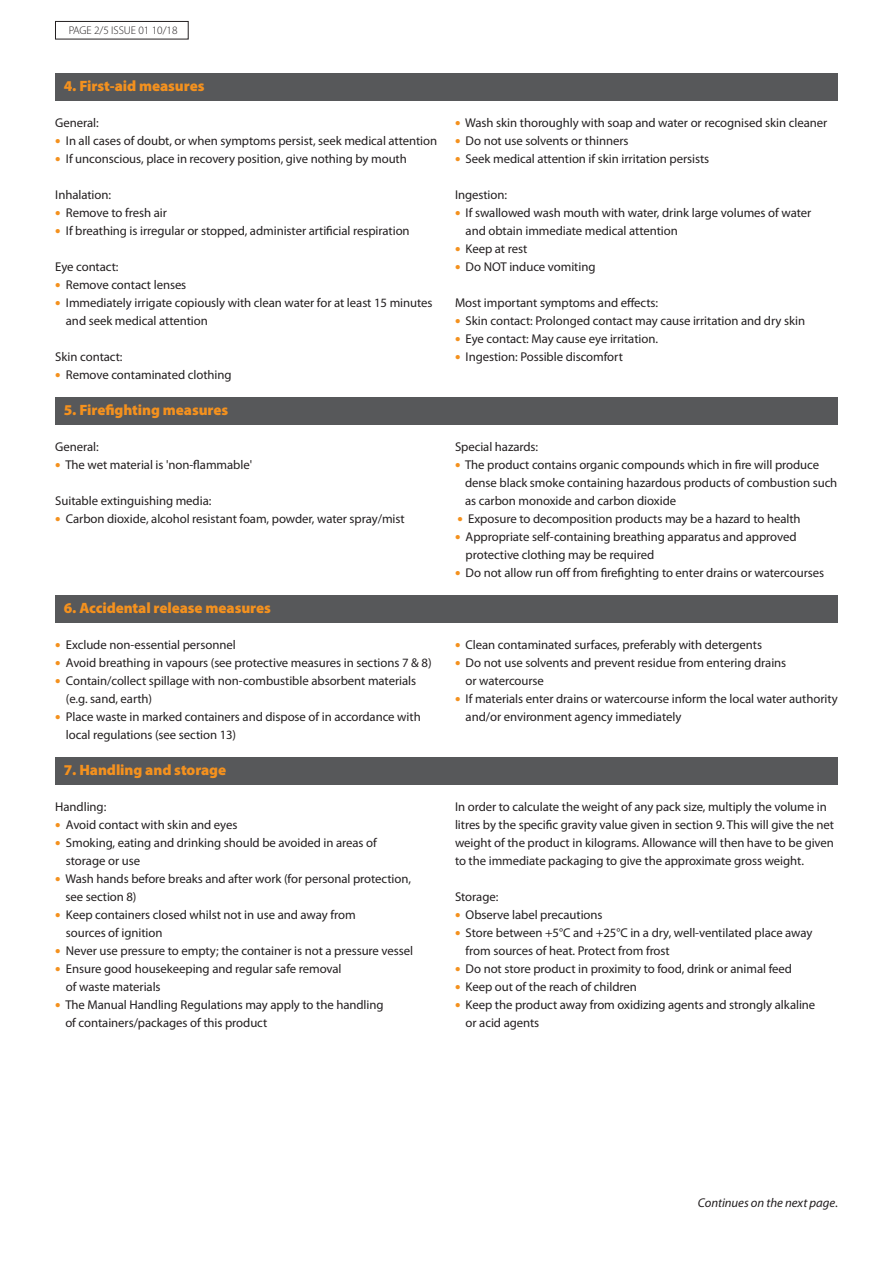
<style>
.page{position:relative;width:893px;height:1263px;background:#fff}
.page>*{position:absolute;margin:0;border:0;box-sizing:border-box;transform-origin:0 0}
.t1{font:900 15px "Myriad Pro";letter-spacing:-.005em;color:#f4911e}
.t2{font:12.75px/18px "Myriad Pro";letter-spacing:-.005em;color:#231f20}
.t3{font:italic 12.75px "Myriad Pro";letter-spacing:-.005em;color:#231f20}
.t4{font:300 11.25px "Myriad Pro";letter-spacing:-.005em;color:#231f20}
.s1{font-weight:900;font-size:15px;color:#f4911e}
.s2{font-style:normal}
</style>
<div class="page">
<div style="left:55px;top:21px;width:134px;height:18px;border:1px solid #231f20"></div>
<div style="left:55px;top:595px;width:783px;height:27px;background:#57585a"></div>
<div style="left:55px;top:757px;width:783px;height:27px;background:#57585a"></div>
<div style="left:55px;top:73px;width:783px;height:27px;background:#57585a"></div>
<div style="left:55px;top:397px;width:783px;height:27px;background:#57585a"></div>
<p class="t4" style="left:69px;top:24px;width:110px">PAGE 2/5 ISSUE 01 10/18</p>
<p class="t1" style="left:64px;top:78px;width:142px">4. First-aid measures</p>
<p class="t2" style="left:55px;top:114px;width:45px">General:</p>
<p class="t2" style="left:55px;top:132px;width:383px"><span class="s1">•</span> In all cases of doubt, or when symptoms persist, seek medical attention</p>
<p class="t2" style="left:55px;top:150px;width:353px"><span class="s1">•</span> If unconscious, place in recovery position, give nothing by mouth</p>
<p class="t2" style="left:55px;top:186px;width:57px">Inhalation:</p>
<p class="t2" style="left:55px;top:204px;width:113px"><span class="s1">•</span> Remove to fresh air</p>
<p class="t2" style="left:55px;top:222px;width:356px"><span class="s1">•</span> If breathing is irregular or stopped, administer artificial respiration</p>
<p class="t2" style="left:55px;top:258px;width:65px">Eye contact:</p>
<p class="t2" style="left:55px;top:276px;width:133px"><span class="s1">•</span> Remove contact lenses</p>
<p class="t2" style="left:66px;top:294px;width:368px;text-indent:-11px"><span class="s1">•</span> Immediately irrigate copiously with clean water for at least 15 minutes and seek medical attention</p>
<p class="t2" style="left:55px;top:348px;width:69px">Skin contact:</p>
<p class="t2" style="left:55px;top:366px;width:178px"><span class="s1">•</span> Remove contaminated clothing</p>
<p class="t1" style="left:64px;top:402px;width:166px">5. Firefighting measures</p>
<p class="t2" style="left:55px;top:438px;width:45px">General:</p>
<p class="t2" style="left:55px;top:456px;width:198px"><span class="s1">•</span> The wet material is 'non-flammable'</p>
<p class="t2" style="left:55px;top:492px;width:158px">Suitable extinguishing media:</p>
<p class="t2" style="left:55px;top:510px;width:351px"><span class="s1">•</span> Carbon dioxide, alcohol resistant foam, powder, water spray/mist</p>
<p class="t1" style="left:64px;top:600px;width:209px">6. Accidental release measures</p>
<p class="t2" style="left:55px;top:636px;width:182px"><span class="s1">•</span> Exclude non-essential personnel</p>
<p class="t2" style="left:55px;top:654px;width:378px"><span class="s1">•</span> Avoid breathing in vapours (see protective measures in sections 7 &amp; 8)</p>
<p class="t2" style="left:66px;top:672px;width:352px;text-indent:-11px"><span class="s1">•</span> Contain/collect spillage with non-combustible absorbent materials (e.g. sand, earth)</p>
<p class="t2" style="left:66px;top:708px;width:356px;text-indent:-11px"><span class="s1">•</span> Place waste in marked containers and dispose of in accordance with local regulations (see section 13)</p>
<p class="t1" style="left:64px;top:762px;width:164px">7. Handling and storage</p>
<p class="t2" style="left:55px;top:798px;width:53px">Handling:</p>
<p class="t2" style="left:55px;top:816px;width:184px"><span class="s1">•</span> Avoid contact with skin and eyes</p>
<p class="t2" style="left:66px;top:834px;width:312px;text-indent:-11px"><span class="s1">•</span> Smoking, eating and drinking should be avoided in areas of storage or use</p>
<p class="t2" style="left:65px;top:870px;width:347px;text-indent:-10px"><span class="s1">•</span> Wash hands before breaks and after work (for personal protection, see section 8)</p>
<p class="t2" style="left:66px;top:906px;width:291px;text-indent:-11px"><span class="s1">•</span> Keep containers closed whilst not in use and away from sources of ignition</p>
<p class="t2" style="left:55px;top:942px;width:359px"><span class="s1">•</span> Never use pressure to empty; the container is not a pressure vessel</p>
<p class="t2" style="left:66px;top:960px;width:277px;text-indent:-11px"><span class="s1">•</span> Ensure good housekeeping and regular safe removal of waste materials</p>
<p class="t2" style="left:65px;top:996px;width:320px;text-indent:-10px"><span class="s1">•</span> The Manual Handling Regulations may apply to the handling of containers/packages of this product</p>
<p class="t2" style="left:455px;top:114px;width:374px"><span class="s1">•</span> Wash skin thoroughly with soap and water or recognised skin cleaner</p>
<p class="t2" style="left:455px;top:132px;width:175px"><span class="s1">•</span> Do not use solvents or thinners</p>
<p class="t2" style="left:455px;top:150px;width:256px"><span class="s1">•</span> Seek medical attention if skin irritation persists</p>
<p class="t2" style="left:455px;top:186px;width:54px">Ingestion:</p>
<p class="t2" style="left:466px;top:204px;width:347px;text-indent:-11px"><span class="s1">•</span> If swallowed wash mouth with water, drink large volumes of water and obtain immediate medical attention</p>
<p class="t2" style="left:455px;top:240px;width:74px"><span class="s1">•</span> Keep at rest</p>
<p class="t2" style="left:455px;top:258px;width:142px"><span class="s1">•</span> Do NOT induce vomiting</p>
<p class="t2" style="left:455px;top:294px;width:205px">Most important symptoms and effects:</p>
<p class="t2" style="left:455px;top:312px;width:352px"><span class="s1">•</span> Skin contact: Prolonged contact may cause irritation and dry skin</p>
<p class="t2" style="left:455px;top:330px;width:204px"><span class="s1">•</span> Eye contact: May cause eye irritation.</p>
<p class="t2" style="left:455px;top:348px;width:169px"><span class="s1">•</span> Ingestion: Possible discomfort</p>
<p class="t2" style="left:455px;top:438px;width:85px">Special hazards:</p>
<p class="t2" style="left:465px;top:456px;width:374px;text-indent:-10px"><span class="s1">•</span> The product contains organic compounds which in fire will produce dense black smoke containing hazardous products of combustion such as carbon monoxide and carbon dioxide</p>
<p class="t2" style="left:458px;top:510px;width:344px"><span class="s1">•</span> Exposure to decomposition products may be a hazard to health</p>
<p class="t2" style="left:466px;top:528px;width:332px;text-indent:-11px"><span class="s1">•</span> Appropriate self-containing breathing apparatus and approved protective clothing may be required</p>
<p class="t2" style="left:455px;top:564px;width:371px"><span class="s1">•</span> Do not allow run off from firefighting to enter drains or watercourses</p>
<p class="t2" style="left:455px;top:636px;width:309px"><span class="s1">•</span> Clean contaminated surfaces, preferably with detergents</p>
<p class="t2" style="left:466px;top:654px;width:322px;text-indent:-11px"><span class="s1">•</span> Do not use solvents and prevent residue from entering drains or watercourse</p>
<p class="t2" style="left:466px;top:690px;width:374px;text-indent:-11px"><span class="s1">•</span> If materials enter drains or watercourse inform the local water authority and/or environment agency immediately</p>
<p class="t2" style="left:455px;top:798px;width:380px">In order to calculate the weight of any pack size, multiply the volume in litres by the specific gravity value given in section 9. This will give the net weight of the product in kilograms. Allowance will then have to be given to the immediate packaging to give the approximate gross weight.</p>
<p class="t2" style="left:455px;top:888px;width:45px">Storage:</p>
<p class="t2" style="left:455px;top:906px;width:149px"><span class="s1">•</span> Observe label precautions</p>
<p class="t2" style="left:466px;top:924px;width:348px;text-indent:-11px"><span class="s1">•</span> Store between +5°C and +25°C in a dry, well-ventilated place away from sources of heat. Protect from frost</p>
<p class="t2" style="left:455px;top:960px;width:339px"><span class="s1">•</span> Do not store product in proximity to food, drink or animal feed</p>
<p class="t2" style="left:455px;top:978px;width:183px"><span class="s1">•</span> Keep out of the reach of children</p>
<p class="t2" style="left:466px;top:996px;width:351px;text-indent:-11px"><span class="s1">•</span> Keep the product away from oxidizing agents and strongly alkaline or acid agents</p>
<p class="t3" style="left:698px;top:1196px;width:141px">Continues on the next page<span class="s2">.</span></p>
</div>
